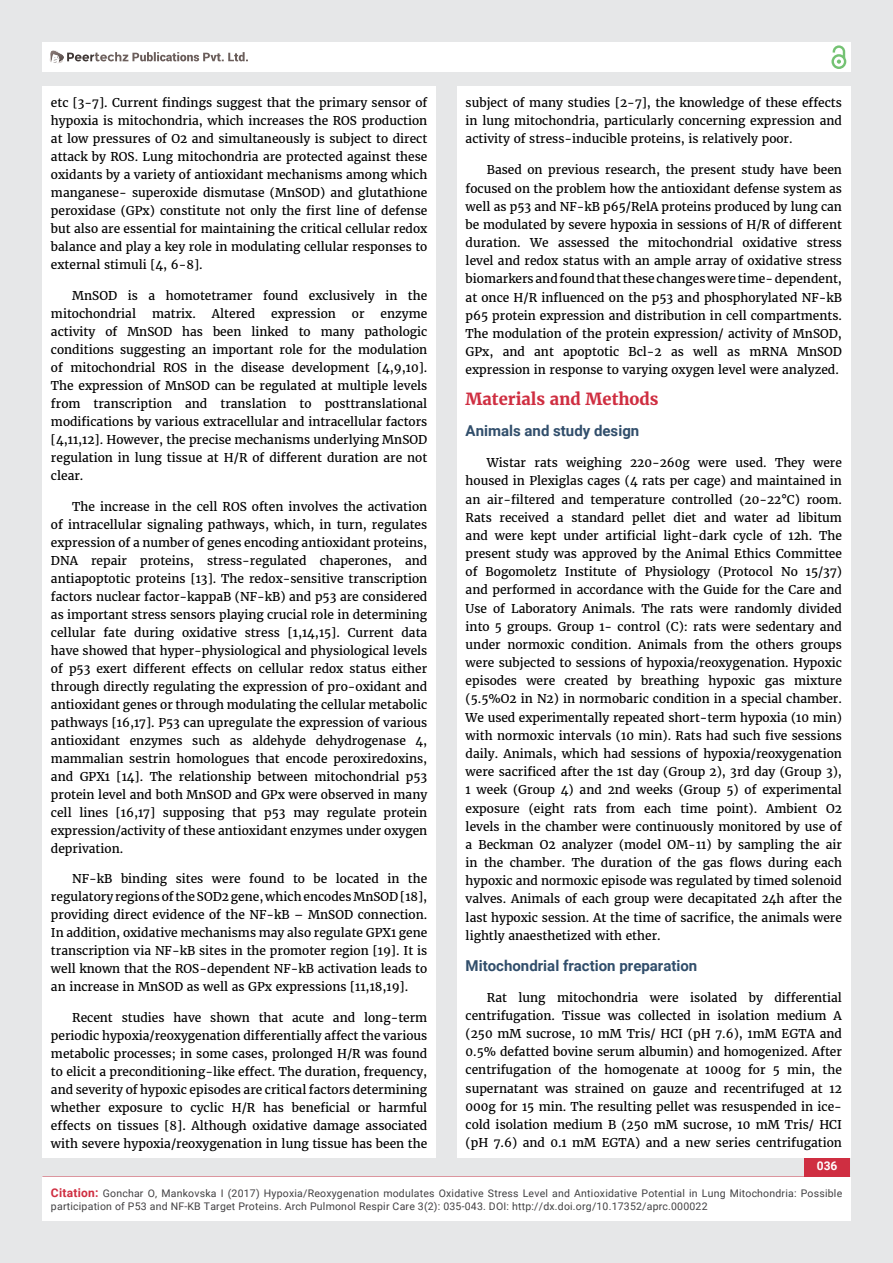
<style>
.page{position:relative;width:893px;height:1263px;background:#e6e7e8}
.page>*{position:absolute;margin:0;border:0;box-sizing:border-box;transform-origin:0 0}
.t1{font:700 16.5px "Merriweather";color:#cf2e41}
.t2{font:700 15px "Roboto";color:#314e6b}
.t3{font:12px/18px "Merriweather";color:#000;text-align:justify}
.t4{font:700 12px "Roboto";color:#fff}
.t5{font:10.5px/13.5px "Roboto";letter-spacing:.02em;color:#414042}
.s1{font-weight:700;font-size:12px;color:#cf2e41}
</style>
<div class="page">
<div style="left:42px;top:43px;width:808px;height:29px;background:#fff"></div>
<div style="left:831px;top:54px;width:15px;height:15px;border:2px solid #74c273;border-radius:50%"></div>
<svg style="left:831px;top:45px;width:15px;height:19px"></svg>
<div style="left:804px;top:1157px;width:46px;height:43px;background:#cf2e41"></div>
<svg style="left:49px;top:50px;width:199px;height:14px"></svg>
<div style="left:42px;top:1177px;width:809px;height:43px;background:#fff"></div>
<div style="left:42px;top:87px;width:394px;height:1071px;background:#fff"></div>
<div style="left:457px;top:87px;width:393px;height:1071px;background:#fff"></div>
<p class="t3" style="left:51px;top:94px;width:378px">etc [3-7]. Current findings suggest that the primary sensor of hypoxia is mitochondria, which increases the ROS production at low pressures of O2 and simultaneously is subject to direct attack by ROS. Lung mitochondria are protected against these oxidants by a variety of antioxidant mechanisms among which manganese- superoxide dismutase (MnSOD) and glutathione peroxidase (GPx) constitute not only the first line of defense but also are essential for maintaining the critical cellular redox balance and play a key role in modulating cellular responses to external stimuli [4, 6-8].</p>
<p class="t3" style="left:51px;top:287px;width:378px;text-indent:21px">MnSOD is a homotetramer found exclusively in the mitochondrial</p>
<p class="t3" style="left:152px;top:305px;width:45px">matrix.</p>
<p class="t3" style="left:212px;top:305px;width:45px">Altered</p>
<p class="t3" style="left:271px;top:305px;width:66px">expression</p>
<p class="t3" style="left:352px;top:305px;width:14px">or</p>
<p class="t3" style="left:51px;top:305px;width:378px;text-indent:330px">enzyme activity of MnSOD has been linked to many pathologic conditions suggesting an important role for the modulation of mitochondrial ROS in the disease development [4,9,10].<br>The expression of MnSOD can be regulated at multiple levels from transcription and translation to posttranslational modifications by various extracellular and intracellular factors [4,11,12]. However, the precise mechanisms underlying MnSOD regulation in lung tissue at H/R of different duration are not clear.</p>
<p class="t3" style="left:51px;top:497px;width:378px;text-indent:21px">The increase in the cell ROS often involves the activation of intracellular signaling pathways, which, in turn, regulates expression of a number of genes encoding antioxidant proteins, DNA repair proteins, stress-regulated chaperones, and antiapoptotic proteins [13]. The redox-sensitive transcription factors nuclear factor-kappaB (NF-kB) and p53 are considered as important stress sensors playing crucial role in determining cellular fate during oxidative stress [1,14,15]. Current data have showed that hyper-physiological and physiological levels of p53 exert different effects on cellular redox status either through directly regulating the expression of pro-oxidant and antioxidant genes or through modulating the cellular metabolic pathways [16,17]. P53 can upregulate the expression of various antioxidant enzymes such as aldehyde dehydrogenase 4, mammalian sestrin homologues that encode peroxiredoxins, and GPX1 [14]. The relationship between mitochondrial p53 protein level and both MnSOD and GPx were observed in many cell lines [16,17] supposing that p53 may regulate protein expression/activity of these antioxidant enzymes under oxygen deprivation.</p>
<p class="t3" style="left:51px;top:870px;width:378px;text-indent:21px">NF-kB binding sites were found to be located in the regulatory regions of the SOD2 gene, which encodes MnSOD [18], providing direct evidence of the NF-kB – MnSOD connection.<br>In addition, oxidative mechanisms may also regulate GPX1 gene transcription via NF-kB sites in the promoter region [19]. It is well known that the ROS-dependent NF-kB activation leads to an increase in MnSOD as well as GPx expressions [11,18,19].</p>
<p class="t3" style="left:51px;top:1009px;width:378px;text-indent:21px">Recent studies have shown that acute and long-term periodic hypoxia/reoxygenation differentially affect the various metabolic processes; in some cases, prolonged H/R was found to elicit a preconditioning-like effect. The duration, frequency, and severity of hypoxic episodes are critical factors determining whether exposure to cyclic H/R has beneficial or harmful effects on tissues [8]. Although oxidative damage associated with severe hypoxia/reoxygenation in lung tissue has been the</p>
<p class="t3" style="left:466px;top:94px;width:378px">subject of many studies [2-7], the knowledge of these effects in lung mitochondria, particularly concerning expression and activity of stress-inducible proteins, is relatively poor.</p>
<p class="t3" style="left:466px;top:161px;width:378px;text-indent:21px">Based on previous research, the present study have been focused on the problem how the antioxidant defense system as well as p53 and NF-kB p65/RelA proteins produced by lung can be modulated by severe hypoxia in sessions of H/R of different duration. We assessed the mitochondrial oxidative stress level and redox status with an ample array of oxidative stress biomarkers and found that these changes were time- dependent, at once H/R influenced on the p53 and phosphorylated NF-kB p65 protein expression and distribution in cell compartments.<br>The modulation of the protein expression/ activity of MnSOD, GPx, and ant apoptotic Bcl-2 as well as mRNA MnSOD expression in response to varying oxygen level were analyzed.</p>
<h1 class="t1" style="left:466px;top:389px;width:195px">Materials and Methods</h1>
<p class="t2" style="left:466px;top:422px;width:175px">Animals and study design</p>
<p class="t3" style="left:466px;top:454px;width:378px;text-indent:21px">Wistar rats weighing 220-260g were used. They were housed in Plexiglas cages (4 rats per cage) and maintained in an air-filtered and temperature controlled (20-22°C) room.<br>Rats received a standard pellet diet and water ad libitum and were kept under artificial light-dark cycle of 12h. The present study was approved by the Animal Ethics Committee of Bogomoletz Institute of Physiology (Protocol No 15/37) and performed in accordance with the Guide for the Care and Use of Laboratory Animals. The rats were randomly divided into 5 groups. Group 1- control (C): rats were sedentary and under normoxic condition. Animals from the others groups were subjected to sessions of hypoxia/reoxygenation. Hypoxic episodes were created by breathing hypoxic gas mixture (5.5%O2 in N2) in normobaric condition in a special chamber.<br>We used experimentally repeated short-term hypoxia (10 min) with normoxic intervals (10 min). Rats had such five sessions daily. Animals, which had sessions of hypoxia/reoxygenation were sacrificed after the 1st day (Group 2), 3rd day (Group 3), 1 week (Group 4) and 2nd weeks (Group 5) of experimental exposure (eight rats from each time point). Ambient O2 levels in the chamber were continuously monitored by use of a Beckman O2 analyzer (model OM-11) by sampling the air in the chamber. The duration of the gas flows during each hypoxic and normoxic episode was regulated by timed solenoid valves. Animals of each group were decapitated 24h after the last hypoxic session. At the time of sacrifice, the animals were lightly anaesthetized with ether.</p>
<p class="t2" style="left:466px;top:957px;width:233px">Mitochondrial fraction preparation</p>
<p class="t3" style="left:466px;top:988px;width:378px;text-indent:21px">Rat lung mitochondria were isolated by differential centrifugation. Tissue was collected in isolation medium A (250 mM sucrose, 10 mM Tris/ HCI (pH 7.6), 1mM EGTA and 0.5% defatted bovine serum albumin) and homogenized. After centrifugation of the homogenate at 1000g for 5 min, the supernatant was strained on gauze and recentrifuged at 12<br>000g for 15 min. The resulting pellet was resuspended in ice&shy;cold isolation medium B (250 mM sucrose, 10 mM Tris/ HCI (pH 7.6) and 0.1 mM EGTA) and a new series centrifugation</p>
<p class="t4" style="left:817px;top:1158px;width:22px">036</p>
<p class="t5" style="left:51px;top:1186px;width:793px"><span class="s1">Citation:</span> Gonchar O, Mankovska I (2017) Hypoxia/Reoxygenation modulates Oxidative Stress Level and Antioxidative Potential in Lung Mitochondria: Possible participation of P53 and NF-KB Target Proteins. Arch Pulmonol Respir Care 3(2): 035-043. DOI: http://dx.doi.org/10.17352/aprc.000022</p>
</div>
